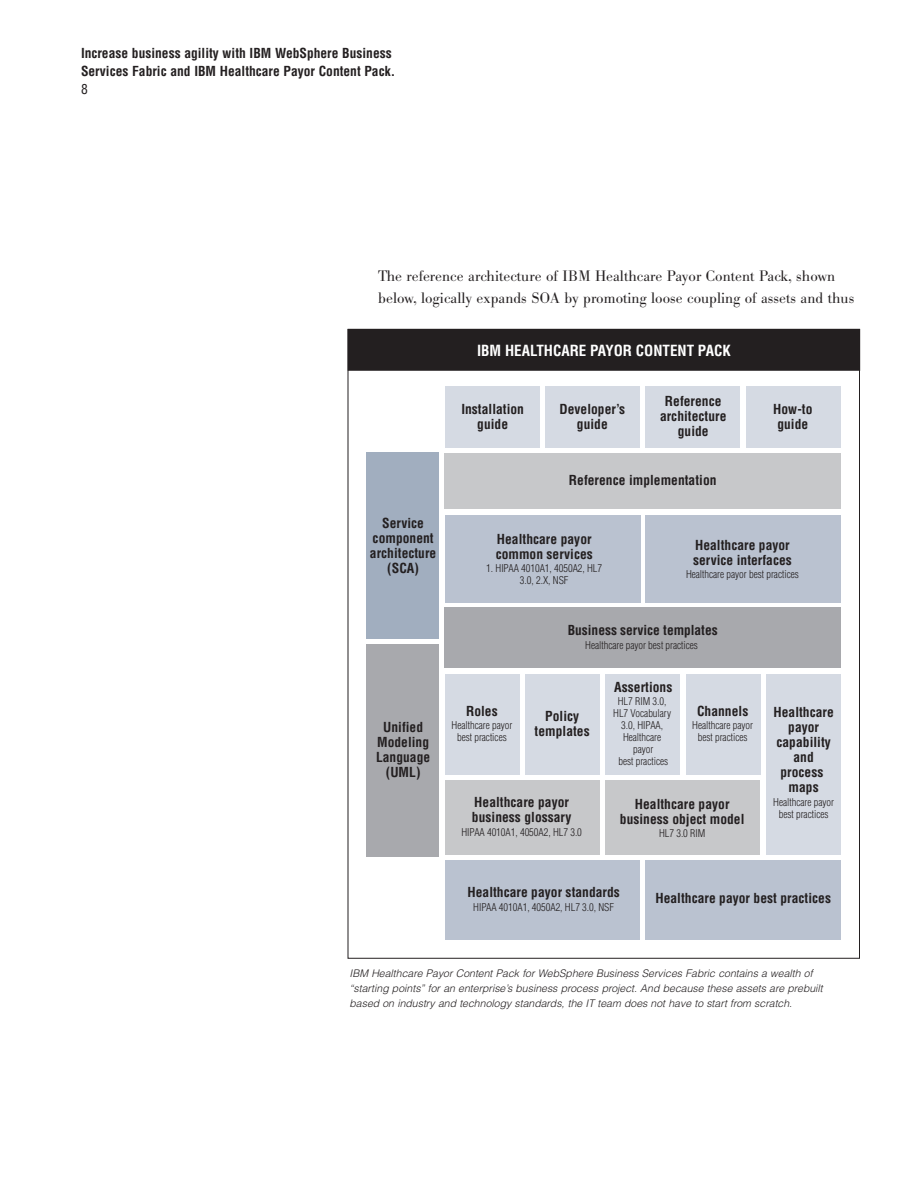
<style>
.page{position:relative;width:918px;height:1188px;background:#fff}
.page>*{position:absolute;margin:0;border:0;box-sizing:border-box;transform-origin:0 0}
.t1{font:300 15px/22.5px "B Bodoni";color:#231f20}
.t2{font:700 condensed 15px "Helvetica";color:#fff}
.t3{font:700 condensed 13.5px/15px "Helvetica";letter-spacing:.005em;color:#231f20;text-align:center}
.t4{font:condensed 13.5px "Helvetica";color:#231f20}
.t5{font:300 condensed 10.5px/12px "Helvetica";letter-spacing:-.005em;color:#231f20;text-align:center}
.t6{font:italic 300 10.5px/15px "Helvetica";color:#231f20}
</style>
<div class="page">
<div style="left:348px;top:329px;width:512px;height:41px;background:#231f20"></div>
<div style="left:348px;top:329px;width:512px;height:42px;border:1px solid #231f20"></div>
<div style="left:645px;top:861px;width:196px;height:79px;background:#bac2d0"></div>
<div style="left:445px;top:861px;width:195px;height:79px;background:#bac2d0"></div>
<div style="left:445px;top:780px;width:155px;height:75px;background:#c7c8ca"></div>
<div style="left:605px;top:780px;width:155px;height:75px;background:#c7c8ca"></div>
<div style="left:445px;top:608px;width:396px;height:60px;background:#a8a9ad"></div>
<div style="left:445px;top:515px;width:195px;height:87px;background:#bac2d0"></div>
<div style="left:645px;top:515px;width:195px;height:87px;background:#bac2d0"></div>
<div style="left:445px;top:453px;width:396px;height:56px;background:#c7c8ca"></div>
<div style="left:366px;top:644px;width:73px;height:212px;background:#a8a9ad"></div>
<div style="left:366px;top:453px;width:72px;height:186px;background:#a1aebf"></div>
<div style="left:445px;top:386px;width:95px;height:61px;background:#d5dae3"></div>
<div style="left:545px;top:386px;width:95px;height:61px;background:#d5dae3"></div>
<div style="left:646px;top:386px;width:94px;height:61px;background:#d5dae3"></div>
<div style="left:746px;top:386px;width:95px;height:61px;background:#d5dae3"></div>
<div style="left:686px;top:674px;width:75px;height:100px;background:#d5dae3"></div>
<div style="left:606px;top:674px;width:74px;height:100px;background:#d5dae3"></div>
<div style="left:525px;top:674px;width:75px;height:100px;background:#d5dae3"></div>
<div style="left:445px;top:674px;width:74px;height:100px;background:#d5dae3"></div>
<div style="left:767px;top:674px;width:74px;height:180px;background:#d5dae3"></div>
<p class="t3" style="left:81px;top:44px;width:316px;line-height:18px;text-align:left">Increase business agility with IBM WebSphere Business<br>Services Fabric and IBM Healthcare Payor Content Pack.</p>
<p class="t4" style="left:81px;top:81px;width:8px">8</p>
<p class="t1" style="left:378px;top:265px;width:478px">The reference architecture of IBM Healthcare Payor Content Pack, shown below, logically expands SOA by promoting loose coupling of assets and thus</p>
<p class="t3" style="left:370px;top:515px;width:68px">Service component architecture (SCA)</p>
<p class="t3" style="left:376px;top:719px;width:56px">Unified<br>Modeling<br>Language (UML)</p>
<p class="t2" style="left:477px;top:341px;width:255px">IBM HEALTHCARE PAYOR CONTENT PACK</p>
<p class="t3" style="left:461px;top:401px;width:64px">Installation guide</p>
<p class="t3" style="left:560px;top:401px;width:67px">Developer’s guide</p>
<p class="t3" style="left:660px;top:394px;width:68px">Reference architecture guide</p>
<p class="t3" style="left:569px;top:473px;width:149px">Reference implementation</p>
<p class="t3" style="left:773px;top:401px;width:41px">How-to guide</p>
<p class="t3" style="left:496px;top:531px;width:99px;text-align:left">Healthcare payor common services</p>
<p class="t5" style="left:486px;top:562px;width:117px">1. HIPAA 4010A1, 4050A2, HL7<br>3.0, 2.X, NSF</p>
<p class="t3" style="left:693px;top:537px;width:100px;text-align:left">Healthcare payor service interfaces</p>
<p class="t5" style="left:686px;top:568px;width:114px">Healthcare payor best practices</p>
<p class="t3" style="left:466px;top:703px;width:33px">Roles</p>
<p class="t5" style="left:452px;top:720px;width:62px">Healthcare payor best practices</p>
<p class="t3" style="left:568px;top:623px;width:151px">Business service templates</p>
<p class="t5" style="left:585px;top:639px;width:114px">Healthcare payor best practices</p>
<p class="t3" style="left:614px;top:679px;width:60px">Assertions</p>
<p class="t5" style="left:613px;top:696px;width:59px">HL7 RIM 3.0,<br>HL7 Vocabulary<br>3.0, HIPAA,<br>Healthcare payor<br>best practices</p>
<p class="t3" style="left:535px;top:708px;width:57px">Policy templates</p>
<p class="t3" style="left:697px;top:703px;width:53px">Channels</p>
<p class="t5" style="left:692px;top:720px;width:62px">Healthcare payor best practices</p>
<p class="t3" style="left:472px;top:795px;width:101px;text-align:left">Healthcare payor business glossary</p>
<p class="t5" style="left:461px;top:826px;width:122px">HIPAA 4010A1, 4050A2, HL7 3.0</p>
<p class="t3" style="left:620px;top:796px;width:126px">Healthcare payor business object model</p>
<p class="t5" style="left:659px;top:827px;width:48px">HL7 3.0 RIM</p>
<p class="t3" style="left:774px;top:705px;width:62px">Healthcare payor capability and process maps</p>
<p class="t5" style="left:773px;top:796px;width:62px">Healthcare payor best practices</p>
<p class="t3" style="left:467px;top:885px;width:154px">Healthcare payor standards</p>
<p class="t5" style="left:473px;top:901px;width:142px">HIPAA 4010A1, 4050A2, HL7 3.0, NSF</p>
<p class="t3" style="left:655px;top:890px;width:177px">Healthcare payor best practices</p>
<p class="t6" style="left:350px;top:965px;width:475px">IBM Healthcare Payor Content Pack for WebSphere Business Services Fabric contains a wealth of “starting points” for an enterprise’s business process project. And because these assets are prebuilt based on industry and technology standards, the IT team does not have to start from scratch.</p>
</div>
